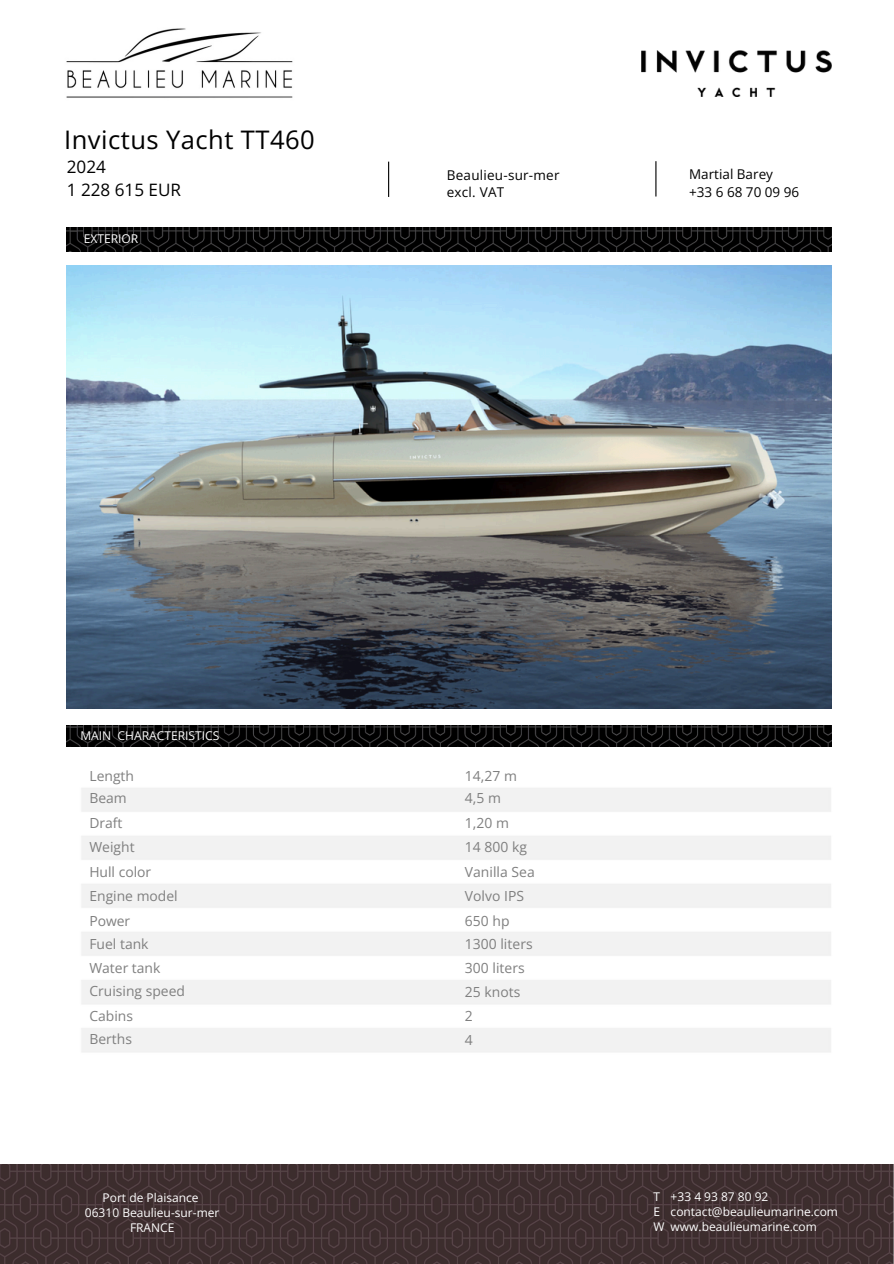
<style>
.page{position:relative;width:894px;height:1264px;background:#fff}
.page>*{position:absolute;margin:0;border:0;box-sizing:border-box;transform-origin:0 0}
.t1{font:25.5px "Open Sans";letter-spacing:.015em;color:#000}
.t2{font:17.1px/22.5px "Open Sans";color:#000}
.t3{font:13.95px "Open Sans";color:#7f7f7f}
.t4{font:13.5px/18px "Open Sans";letter-spacing:.015em;color:#000}
.t5{font:12px/15px "Open Sans";color:#fff}
</style>
<div class="page">
<img style="left:67px;top:266px;width:764px;height:442px">
<img style="left:67px;top:228px;width:764px;height:23px">
<img style="left:66px;top:28px;width:227px;height:70px">
<img style="left:0;top:1164px;width:893px;height:99px">
<img style="left:67px;top:725px;width:764px;height:21px">
<img style="left:641px;top:50px;width:189px;height:47px">
<hr style="left:388px;top:162px;width:1px;height:35px;background:#000">
<hr style="left:655px;top:161px;width:1px;height:35px;background:#000">
<h3 class="t1" style="left:64px;top:122px;width:252px">Invictus Yacht TT460</h3>
<h3 class="t2" style="left:67px;top:155px;width:116px">2024<br>1 228 615 EUR</h3>
<p class="t4" style="left:689px;top:165px;width:111px">Martial Barey +33 6 68 70 09 96</p>
<h3 class="t4" style="left:446px;top:167px;width:114px;line-height:16.8px">Beaulieu-sur-mer excl. VAT</h3>
<h2 class="t5" style="left:84px;top:231px;width:56px">EXTERIOR</h2>
<p class="t5" style="left:80px;top:727px;width:140px">MAIN CHARACTERISTICS</p>
<p class="t3" style="left:89px;top:766px;width:46px">Length</p>
<h3 class="t3" style="left:464px;top:765px;width:54px">14,27 m</h3>
<h3 class="t3" style="left:89px;top:788px;width:39px">Beam</h3>
<p class="t3" style="left:89px;top:813px;width:35px">Draft</p>
<h3 class="t3" style="left:89px;top:837px;width:47px">Weight</h3>
<h3 class="t3" style="left:89px;top:861px;width:63px">Hull color</h3>
<h3 class="t3" style="left:89px;top:886px;width:90px">Engine model</h3>
<h3 class="t3" style="left:89px;top:911px;width:42px">Power</h3>
<p class="t3" style="left:89px;top:934px;width:61px">Fuel tank</p>
<h3 class="t3" style="left:89px;top:957px;width:73px">Water tank</h3>
<h3 class="t3" style="left:89px;top:981px;width:97px">Cruising speed</h3>
<h3 class="t3" style="left:89px;top:1005px;width:45px">Cabins</h3>
<h3 class="t3" style="left:89px;top:1029px;width:44px">Berths</h3>
<p class="t5" style="left:103px;top:1190px;width:98px">Port de Plaisance</p>
<h3 class="t5" style="left:85px;top:1205px;width:136px">06310 Beaulieu-sur-mer</h3>
<p class="t5" style="left:130px;top:1220px;width:46px">FRANCE</p>
<p class="t3" style="left:464px;top:788px;width:38px">4,5 m</p>
<h3 class="t3" style="left:464px;top:813px;width:46px">1,20 m</h3>
<h3 class="t3" style="left:464px;top:837px;width:64px">14 800 kg</h3>
<h3 class="t3" style="left:464px;top:861px;width:71px">Vanilla Sea</h3>
<h3 class="t3" style="left:464px;top:886px;width:61px">Volvo IPS</h3>
<p class="t3" style="left:464px;top:911px;width:46px">650 hp</p>
<h3 class="t3" style="left:464px;top:934px;width:69px">1300 liters</h3>
<h3 class="t3" style="left:464px;top:957px;width:61px">300 liters</h3>
<h3 class="t3" style="left:464px;top:982px;width:57px">25 knots</h3>
<h3 class="t3" style="left:464px;top:1005px;width:9px">2</h3>
<p class="t3" style="left:464px;top:1030px;width:9px">4</p>
<h4 class="t5" style="left:670px;top:1189px;width:99px">+33 4 93 87 80 92</h4>
<p class="t5" style="left:670px;top:1204px;width:169px">contact@beaulieumarine.com</p>
<p class="t5" style="left:670px;top:1219px;width:148px">www.beaulieumarine.com</p>
<h4 class="t5" style="left:653px;top:1189px;width:8px">T<br>E</h4>
<h3 class="t5" style="left:653px;top:1219px;width:13px">W</h3>
</div>
